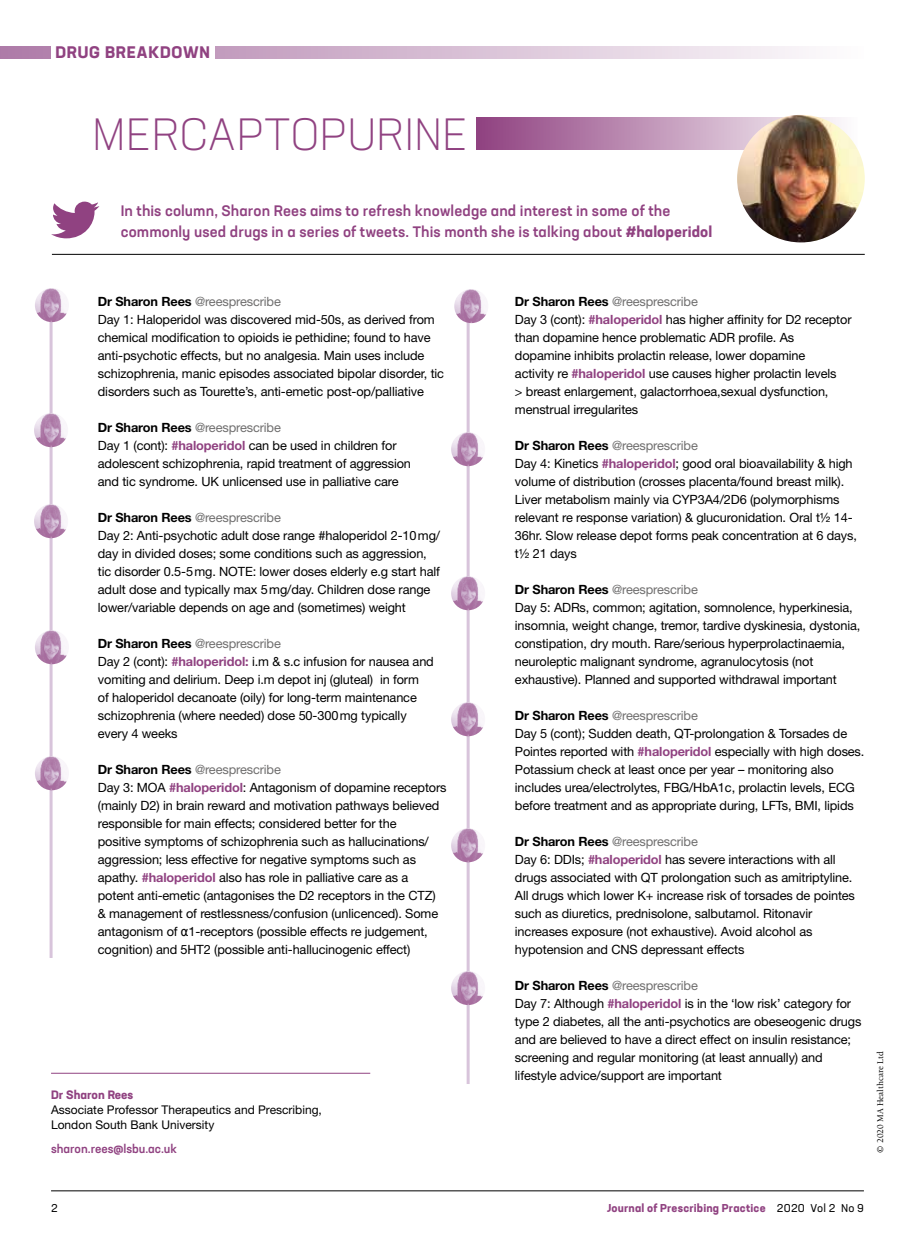
<style>
.page{position:relative;width:915px;height:1242px;background:#fff}
.page>*{position:absolute;margin:0;border:0;box-sizing:border-box;transform-origin:0 0}
.t1{font:300 45px "Neusa Next Std";color:#904281}
.t2{font:700 16.5px "Neusa Next Std";letter-spacing:.045em;color:#904281}
.t3{font:500 15px/21px "Neusa Next Std";letter-spacing:.01em;color:#904281}
.t4{font:12.75px/18px "Helvetica Neue LT Std";letter-spacing:-.01em;color:#000}
.t5{font:12px/15px "Helvetica Neue LT Std";color:#000}
.t6{font:500 12px "Neusa Next Std";color:#904281}
.t7{font:700 12px "Neusa Next Std";color:#904281}
.t8{font:700 11.25px "Neusa Next Std";letter-spacing:.02em;color:#904281}
.t9{font:11.25px "Neusa Next Std";color:#000}
.t10{font:500 9px "Berkeley Std";color:#000}
.s1{font-weight:700}
.s2{color:#706f6f}
.s3{font-weight:700;color:#904281}
.s4{font-family:"Menlo"}
.s5{font-weight:400;color:#000}
</style>
<div class="page">
<svg style="left:0;top:46px;width:803px;height:12px;background:#d9c1d6"></svg>
<div style="left:51px;top:41px;width:163px;height:21px;background:#fff"></div>
<svg style="left:476px;top:117px;width:381px;height:32px;background:#bb8bb1"></svg>
<hr style="left:52px;top:254px;width:812px;height:1px;background:#000">
<img style="left:736px;top:115px;width:128px;height:127px;border-radius:64px">
<hr style="left:50px;top:297px;width:3px;height:661px;background:#d8c4db">
<img style="left:34px;top:413px;width:34px;height:34px;border-radius:17px">
<img style="left:34px;top:504px;width:34px;height:34px;border-radius:17px">
<img style="left:35px;top:630px;width:34px;height:34px;border-radius:17px">
<img style="left:35px;top:756px;width:34px;height:34px;border-radius:17px">
<hr style="left:466px;top:297px;width:3px;height:787px;background:#d8c4db">
<img style="left:454px;top:289px;width:34px;height:34px;border-radius:17px">
<img style="left:451px;top:432px;width:34px;height:34px;border-radius:17px">
<img style="left:451px;top:576px;width:34px;height:34px;border-radius:17px">
<img style="left:451px;top:702px;width:34px;height:34px;border-radius:17px">
<img style="left:451px;top:828px;width:34px;height:34px;border-radius:17px">
<img style="left:451px;top:971px;width:34px;height:34px;border-radius:17px">
<hr style="left:51px;top:1073px;width:319px;height:1px;background:#904281">
<img style="left:35px;top:288px;width:34px;height:34px;border-radius:17px">
<svg style="left:51px;top:202px;width:48px;height:36px"></svg>
<hr style="left:51px;top:1190px;width:812px;height:1px;background:#000">
<p class="t2" style="left:55px;top:41px;width:156px">DRUG BREAKDOWN</p>
<h1 class="t1" style="left:92px;top:106px;width:377px">MERCAPTOPURINE</h1>
<p class="t3" style="left:121px;top:200px;width:592px">In this column, Sharon Rees aims to refresh knowledge and interest in some of the commonly used drugs in a series of tweets. This month she is talking about <span class="s1">#haloperidol</span></p>
<p class="t4" style="left:98px;top:292px;width:347px"><span class="s1">Dr Sharon Rees</span> <span class="s2">@reesprescribe<br></span>Day 1: Haloperidol was discovered mid-50s, as derived from chemical modification to opioids ie pethidine; found to have anti-psychotic effects, but no analgesia. Main uses include schizophrenia, manic episodes associated bipolar disorder, tic disorders such as Tourette’s, anti-emetic post-op/palliative</p>
<p class="t4" style="left:98px;top:418px;width:314px"><span class="s1">Dr Sharon Rees</span> <span class="s2">@reesprescribe<br></span>Day 1 (cont): <span class="s3">#haloperidol</span> can be used in children for adolescent schizophrenia, rapid treatment of aggression and tic syndrome. UK unlicensed use in palliative care</p>
<p class="t4" style="left:98px;top:508px;width:343px"><span class="s1">Dr Sharon Rees</span> <span class="s2">@reesprescribe<br></span>Day 2: Anti-psychotic adult dose range #haloperidol 2-10mg/ day in divided doses; some conditions such as aggression, tic disorder 0.5-5mg. NOTE: lower doses elderly e.g start half adult dose and typically max 5mg/day. Children dose range lower/variable depends on age and (sometimes) weight</p>
<p class="t4" style="left:98px;top:634px;width:337px"><span class="s1">Dr Sharon Rees</span> <span class="s2">@reesprescribe<br></span>Day 2 (cont): <span class="s3">#haloperidol:</span> i.m &amp; s.c infusion for nausea and vomiting and delirium. Deep i.m depot inj (gluteal) in form<br>of haloperidol decanoate (oily) for long-term maintenance schizophrenia (where needed) dose 50-300mg typically every 4 weeks</p>
<p class="t4" style="left:98px;top:760px;width:350px"><span class="s1">Dr Sharon Rees</span> <span class="s2">@reesprescribe<br></span>Day 3: MOA <span class="s3">#haloperidol</span>: Antagonism of dopamine receptors (mainly D2) in brain reward and motivation pathways believed responsible for main effects; considered better for the<br>positive symptoms of schizophrenia such as hallucinations/ aggression; less effective for negative symptoms such as apathy. <span class="s3">#haloperidol</span> also has role in palliative care as a potent anti-emetic (antagonises the D2 receptors in the CTZ) &amp; management of restlessness/confusion (unlicenced). Some antagonism of <span class="s4">⍺</span>1-receptors (possible effects re judgement, cognition) and 5HT2 (possible anti-hallucinogenic effect)</p>
<p class="t7" style="left:51px;top:1087px;width:84px">Dr Sharon Rees</p>
<p class="t5" style="left:51px;top:1102px;width:272px">Associate Professor Therapeutics and Prescribing,<br>London South Bank University</p>
<p class="t6" style="left:51px;top:1140px;width:127px">sharon.rees@lsbu.ac.uk</p>
<p class="t4" style="left:514px;top:292px;width:338px"><span class="s1">Dr Sharon Rees</span> <span class="s2">@reesprescribe<br></span>Day 3 (cont): <span class="s3">#haloperidol</span> has higher affinity for D2 receptor than dopamine hence problematic ADR profile. As dopamine inhibits prolactin release, lower dopamine<br>activity re <span class="s3">#haloperidol</span> use causes higher prolactin levels<br>&gt; breast enlargement, galactorrhoea,sexual dysfunction, menstrual irregularites</p>
<p class="t4" style="left:514px;top:436px;width:343px"><span class="s1">Dr Sharon Rees</span> <span class="s2">@reesprescribe<br></span>Day 4: Kinetics <span class="s3">#haloperidol</span>; good oral bioavailability &amp; high volume of distribution (crosses placenta/found breast milk).<br>Liver metabolism mainly via CYP3A4/2D6 (polymorphisms relevant re response variation) &amp; glucuronidation. Oral t½ 14- 36hr. Slow release depot forms peak concentration at 6 days, t½ 21 days</p>
<p class="t4" style="left:514px;top:580px;width:347px"><span class="s1">Dr Sharon Rees</span> <span class="s2">@reesprescribe<br></span>Day 5: ADRs, common; agitation, somnolence, hyperkinesia, insomnia, weight change, tremor, tardive dyskinesia, dystonia, constipation, dry mouth. Rare/serious hyperprolactinaemia, neuroleptic malignant syndrome, agranulocytosis (not exhaustive). Planned and supported withdrawal important</p>
<p class="t4" style="left:514px;top:706px;width:351px"><span class="s1">Dr Sharon Rees</span> <span class="s2">@reesprescribe<br></span>Day 5 (cont); Sudden death, QT-prolongation &amp; Torsades de Pointes reported with <span class="s3">#haloperidol</span> especially with high doses.<br>Potassium check at least once per year – monitoring also includes urea/electrolytes, FBG/HbA1c, prolactin levels, ECG before treatment and as appropriate during, LFTs, BMI, lipids</p>
<p class="t4" style="left:514px;top:832px;width:341px"><span class="s1">Dr Sharon Rees</span> <span class="s2">@reesprescribe<br></span>Day 6: DDIs; <span class="s3">#haloperidol</span> has severe interactions with all drugs associated with QT prolongation such as amitriptyline.<br>All drugs which lower K+ increase risk of torsades de pointes such as diuretics, prednisolone, salbutamol. Ritonavir increases exposure (not exhaustive). Avoid alcohol as hypotension and CNS depressant effects</p>
<p class="t4" style="left:514px;top:976px;width:348px"><span class="s1">Dr Sharon Rees</span> <span class="s2">@reesprescribe<br></span>Day 7: Although <span class="s3">#haloperidol</span> is in the ‘low risk’ category for type 2 diabetes, all the anti-psychotics are obeseogenic drugs and are believed to have a direct effect on insulin resistance; screening and regular monitoring (at least annually) and lifestyle advice/support are important</p>
<p class="t10" style="left:875px;top:1152px;width:103px;rotate:-90deg">© 2020 MA Healthcare Ltd</p>
<p class="t9" style="left:51px;top:1201px;width:8px">2</p>
<p class="t8" style="left:606px;top:1201px;width:258px">Journal of Prescribing Practice <span class="s5">2020 Vol 2 No 9</span></p>
</div>
